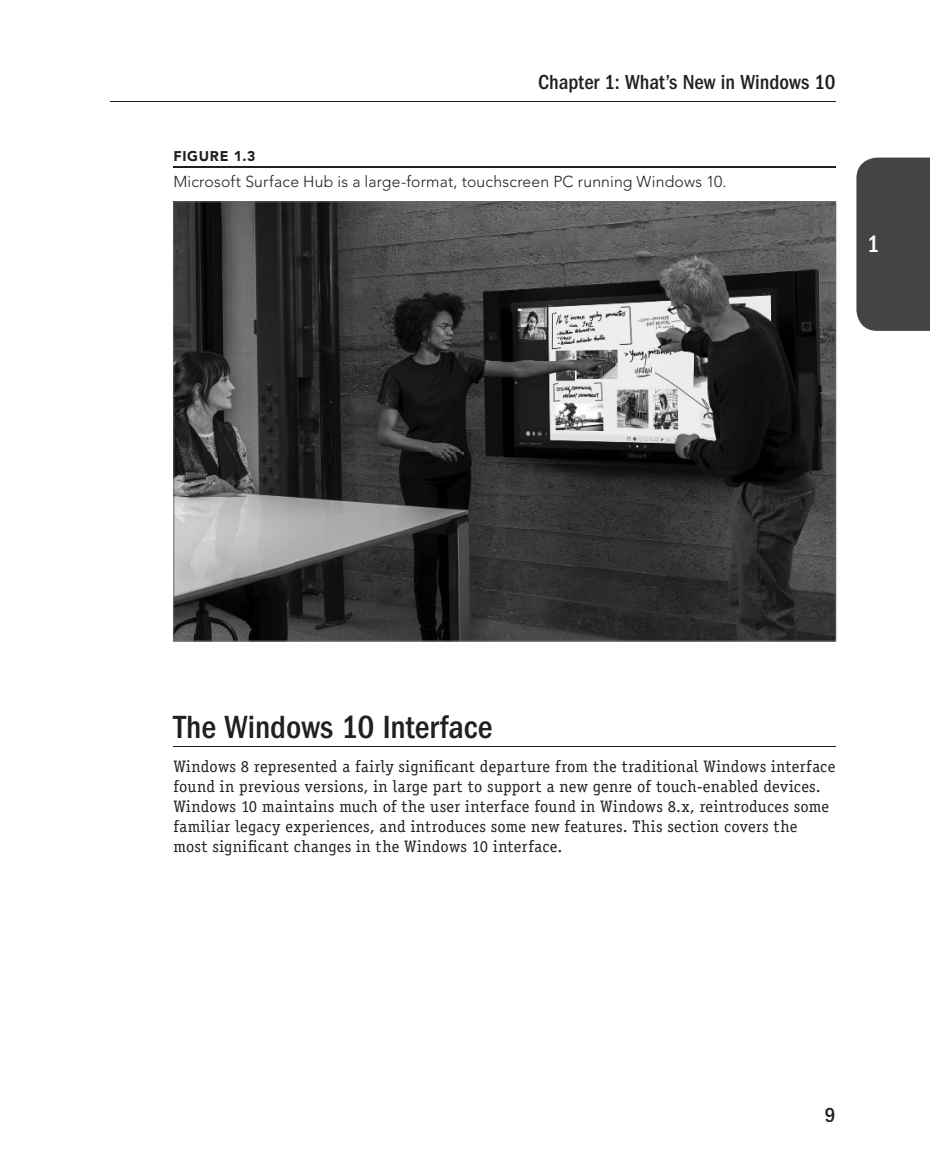
<style>
.page{position:relative;width:930px;height:1166px;background:#fff}
.page>*{position:absolute;margin:0;border:0;box-sizing:border-box;transform-origin:0 0}
.t1{font:500 condensed 33.25px "ITC Franklin Gothic Std";color:#231f20}
.t2{font:500 condensed 24.5px "ITC Franklin Gothic Std";color:#fff}
.t3{font:500 condensed 21px "ITC Franklin Gothic Std";color:#231f20}
.t4{font:16.62px/20.1px "Officina Serif Std";letter-spacing:.015em;color:#231f20}
.t5{font:300 15.75px "Avenir LT Std";letter-spacing:.01em;color:#231f20}
.t6{font:900 14px "Avenir LT Std";letter-spacing:.05em;color:#231f20}
</style>
<div class="page">
<hr style="left:110px;top:102px;width:725px;height:1px;background:#231f20">
<div style="left:856px;top:158px;width:73px;height:173px;background:#444"></div>
<hr style="left:173px;top:746px;width:662px;height:1px;background:#231f20">
<hr style="left:173px;top:166px;width:662px;height:2px;background:#231f20">
<svg style="left:173px;top:201px;width:663px;height:440px;background:#444"></svg>
<p class="t3" style="left:538px;top:74px;width:299px">Chapter 1: What’s New in Windows 10</p>
<p class="t6" style="left:173px;top:150px;width:84px">FIGURE 1.3</p>
<p class="t5" style="left:173px;top:175px;width:554px">Microsoft Surface Hub is a large-format, touchscreen PC running Windows 10.</p>
<h2 class="t2" style="left:866px;top:236px;width:14px">1</h2>
<h1 class="t1" style="left:173px;top:715px;width:320px">The Windows 10 Interface</h1>
<p class="t4" style="left:173px;top:757px;width:663px">Windows 8 represented a fairly significant departure from the traditional Windows interface found in previous versions, in large part to support a new genre of touch-enabled devices.<br>Windows 10 maintains much of the user interface found in Windows 8.x, reintroduces some familiar legacy experiences, and introduces some new features. This section covers the most significant changes in the Windows 10 interface.</p>
<p class="t3" style="left:824px;top:1107px;width:12px">9</p>
</div>
